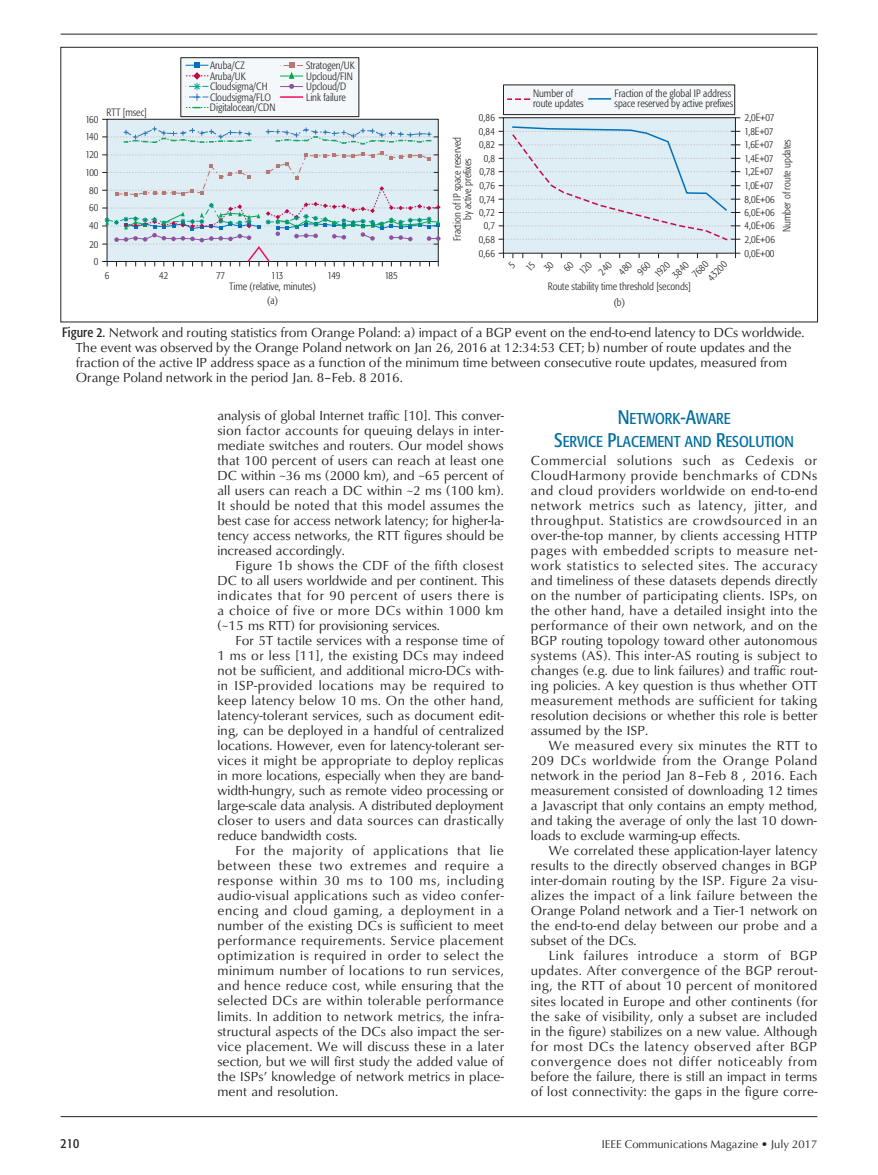
<style>
.page{position:relative;width:878px;height:1175px;background:#fff}
.page>*{position:absolute;margin:0;border:0;box-sizing:border-box;transform-origin:0 0}
.t1{font:15.6px/22.5px "Formata Condensed SC800";color:#006e9f;text-align:center}
.t2{font:13.5px/15px "Classico URW";color:#231f20;text-align:justify}
.t3{font:13.5px "Formata Condensed SC800";color:#231f20}
.t4{font:11.25px "Optima";color:#231f20}
.t5{font:300 condensed 10.5px/10.5px "Formata";color:#231f20}
.s1{font-family:"Formata";font-stretch:condensed}
.s2{font-size:19.5px}
</style>
<div class="page">
<hr style="left:61px;top:34px;width:756px;height:1px;background:#231f20">
<hr style="left:61px;top:1115px;width:756px;height:1px;background:#231f20">
<div style="left:107px;top:119px;width:331px;height:142px;background:#dfedf4"></div>
<div style="left:503px;top:118px;width:232px;height:135px;background:#dfedf4"></div>
<div style="left:503px;top:117px;width:232px;height:136px;border:1px solid #231f20"></div>
<div style="left:181px;top:58px;width:178px;height:59px;background:#f4f8fa"></div>
<div style="left:180px;top:57px;width:179px;height:60px;border:1px solid #231f20"></div>
<svg style="left:185px;top:107px;width:23px;height:1px"></svg>
<svg style="left:185px;top:63px;width:23px;height:38px"></svg>
<hr style="left:280px;top:96px;width:23px;height:2px;background:#ee1059">
<svg style="left:280px;top:63px;width:23px;height:26px"></svg>
<div style="left:503px;top:85px;width:231px;height:30px;background:#f4f8fa"></div>
<div style="left:503px;top:84px;width:231px;height:31px;border:1px solid #231f20"></div>
<hr style="left:588px;top:98px;width:23px;height:2px;background:#0072bc">
<svg style="left:507px;top:98px;width:23px;height:2px"></svg>
<svg style="left:498px;top:125px;width:242px;height:117px"></svg>
<svg style="left:102px;top:126px;width:336px;height:18px"></svg>
<svg style="left:102px;top:151px;width:338px;height:115px"></svg>
<svg style="left:522px;top:253px;width:13px;height:6px"></svg>
<svg style="left:541px;top:253px;width:13px;height:6px"></svg>
<svg style="left:560px;top:253px;width:91px;height:6px"></svg>
<svg style="left:498px;top:253px;width:17px;height:6px"></svg>
<p class="t5" style="left:85px;top:114px;width:15px">160</p>
<p class="t5" style="left:85px;top:131px;width:15px">140</p>
<p class="t5" style="left:85px;top:149px;width:15px">120</p>
<p class="t5" style="left:86px;top:167px;width:14px">100</p>
<p class="t5" style="left:89px;top:185px;width:11px">80</p>
<p class="t5" style="left:89px;top:203px;width:11px">60</p>
<p class="t5" style="left:89px;top:220px;width:11px">40</p>
<p class="t5" style="left:89px;top:235px;width:11px;line-height:17.4px;text-align:center">20<br>0</p>
<p class="t5" style="left:106px;top:107px;width:42px">RTT [msec]</p>
<p class="t5" style="left:210px;top:60px;width:67px">Aruba/CZ<br>Aruba/UK<br>Cloudsigma/CH<br>Cloudsigma/FLO<br>Digitalocean/CDN</p>
<p class="t5" style="left:306px;top:60px;width:50px">Stratogen/UK<br>Upcloud/FIN<br>Upcloud/D<br>Link failure</p>
<p class="t5" style="left:105px;top:270px;width:6px">6</p>
<p class="t5" style="left:216px;top:270px;width:10px">77</p>
<p class="t5" style="left:271px;top:270px;width:14px">113</p>
<p class="t5" style="left:327px;top:270px;width:14px">149</p>
<p class="t5" style="left:384px;top:270px;width:14px">185</p>
<p class="t5" style="left:159px;top:270px;width:11px">42</p>
<p class="t5" style="left:229px;top:281px;width:88px">Time (relative, minutes)</p>
<p class="t5" style="left:479px;top:112px;width:17px">0,86</p>
<p class="t5" style="left:533px;top:88px;width:52px">Number of route updates</p>
<p class="t5" style="left:614px;top:88px;width:120px">Fraction of the global IP address space reserved by active prefixes</p>
<p class="t5" style="left:744px;top:112px;width:31px">2,0E+07</p>
<p class="t5" style="left:744px;top:126px;width:31px">1,8E+07</p>
<p class="t5" style="left:479px;top:126px;width:17px">0,84</p>
<p class="t5" style="left:452px;top:241px;width:106px;text-align:center;rotate:-90deg">Fraction of IP space reserved by active prefixes</p>
<p class="t5" style="left:781px;top:232px;width:94px;rotate:-90deg">Number of route updates</p>
<p class="t5" style="left:479px;top:248px;width:17px">0,66</p>
<p class="t5" style="left:744px;top:139px;width:31px">1,6E+07</p>
<p class="t5" style="left:479px;top:139px;width:17px">0,82</p>
<p class="t5" style="left:744px;top:153px;width:31px">1,4E+07</p>
<p class="t5" style="left:483px;top:153px;width:13px">0,8</p>
<p class="t5" style="left:744px;top:166px;width:31px">1,2E+07</p>
<p class="t5" style="left:479px;top:166px;width:17px">0,78</p>
<p class="t5" style="left:744px;top:180px;width:31px">1,0E+07</p>
<p class="t5" style="left:479px;top:180px;width:17px">0,76</p>
<p class="t5" style="left:744px;top:194px;width:32px">8,0E+06</p>
<p class="t5" style="left:479px;top:194px;width:17px">0,74</p>
<p class="t5" style="left:744px;top:207px;width:32px">6,0E+06</p>
<p class="t5" style="left:744px;top:248px;width:31px">0,0E+00</p>
<p class="t5" style="left:479px;top:207px;width:17px">0,72</p>
<p class="t5" style="left:744px;top:219px;width:32px;line-height:13.4px">4,0E+06<br>2,0E+06</p>
<p class="t5" style="left:479px;top:219px;width:17px;line-height:13.4px;text-align:center">0,7<br>0,68</p>
<p class="t5" style="left:689px;top:272px;width:20px;rotate:-46deg">7680</p>
<p class="t5" style="left:705px;top:275px;width:24px;rotate:-46deg">43200</p>
<p class="t5" style="left:670px;top:273px;width:20px;rotate:-46deg">3840</p>
<p class="t5" style="left:652px;top:272px;width:19px;rotate:-46deg">1920</p>
<p class="t5" style="left:547px;top:281px;width:144px">Route stability time threshold [seconds]</p>
<p class="t5" style="left:267px;top:295px;width:12px">(a)</p>
<p class="t5" style="left:613px;top:297px;width:13px">(b)</p>
<p class="t2" style="left:76px;top:324px;width:730px;text-align:left;text-indent:-14px"><span class="s1">Figure 2.</span> Network and routing statistics from Orange Poland: a) impact of a BGP event on the end-to-end latency to DCs worldwide.<br>The event was observed by the Orange Poland network on Jan 26, 2016 at 12:34:53 CET; b) number of route updates and the fraction of the active IP address space as a function of the minimum time between consecutive route updates, measured from Orange Poland network in the period Jan. 8–Feb. 8 2016.</p>
<p class="t2" style="left:217px;top:407px;width:288px">analysis of global Internet traffic [10]. This conver&shy;sion factor accounts for queuing delays in inter&shy;mediate switches and routers. Our model shows that 100 percent of users can reach at least one DC within ~36 ms (2000 km), and ~65 percent of all users can reach a DC within ~2 ms (100 km).<br>It should be noted that this model assumes the best case for access network latency; for higher-la&shy;tency access networks, the RTT figures should be increased accordingly.</p>
<p class="t2" style="left:217px;top:557px;width:288px;text-indent:18px">Figure 1b shows the CDF of the fifth closest DC to all users worldwide and per continent. This indicates that for 90 percent of users there is a choice of five or more DCs within 1000 km (~15 ms RTT) for provisioning services.</p>
<p class="t2" style="left:217px;top:632px;width:288px;text-indent:18px">For 5T tactile services with a response time of 1 ms or less [11], the existing DCs may indeed not be sufficient, and additional micro-DCs with&shy;in ISP-provided locations may be required to keep latency below 10 ms. On the other hand, latency-tolerant services, such as document edit&shy;ing, can be deployed in a handful of centralized locations. However, even for latency-tolerant ser&shy;vices it might be appropriate to deploy replicas in more locations, especially when they are band&shy;width-hungry, such as remote video processing or large-scale data analysis. A distributed deployment closer to users and data sources can drastically reduce bandwidth costs.</p>
<p class="t2" style="left:217px;top:842px;width:288px;text-indent:18px">For the majority of applications that lie between these two extremes and require a response within 30 ms to 100 ms, including audio-visual applications such as video confer&shy;encing and cloud gaming, a deployment in a number of the existing DCs is sufficient to meet performance requirements. Service placement optimization is required in order to select the minimum number of locations to run services, and hence reduce cost, while ensuring that the selected DCs are within tolerable performance limits. In addition to network metrics, the infra&shy;structural aspects of the DCs also impact the ser&shy;vice placement. We will discuss these in a later section, but we will first study the added value of the ISPs’ knowledge of network metrics in place&shy;ment and resolution.</p>
<p class="t1" style="left:554px;top:407px;width:241px"><span class="s2">N</span>ETWORK<span class="s2">-A</span>WARE<br><span class="s2">S</span>ERVICE <span class="s2">P</span>LACEMENT AND <span class="s2">R</span>ESOLUTION</p>
<p class="t2" style="left:530px;top:452px;width:288px">Commercial solutions such as Cedexis or CloudHarmony provide benchmarks of CDNs and cloud providers worldwide on end-to-end network metrics such as latency, jitter, and throughput. Statistics are crowdsourced in an over-the-top manner, by clients accessing HTTP pages with embedded scripts to measure net&shy;work statistics to selected sites. The accuracy and timeliness of these datasets depends directly on the number of participating clients. ISPs, on the other hand, have a detailed insight into the performance of their own network, and on the BGP routing topology toward other autonomous systems (AS). This inter-AS routing is subject to changes (e.g. due to link failures) and traffic rout&shy;ing policies. A key question is thus whether OTT measurement methods are sufficient for taking resolution decisions or whether this role is better assumed by the ISP.</p>
<p class="t2" style="left:530px;top:737px;width:288px;text-indent:18px">We measured every six minutes the RTT to 209 DCs worldwide from the Orange Poland network in the period Jan 8–Feb 8 , 2016. Each measurement consisted of downloading 12 times a Javascript that only contains an empty method, and taking the average of only the last 10 down&shy;loads to exclude warming-up effects.</p>
<p class="t2" style="left:530px;top:842px;width:288px;text-indent:18px">We correlated these application-layer latency results to the directly observed changes in BGP inter-domain routing by the ISP. Figure 2a visu&shy;alizes the impact of a link failure between the Orange Poland network and a Tier-1 network on the end-to-end delay between our probe and a subset of the DCs.</p>
<p class="t2" style="left:530px;top:947px;width:288px;text-indent:18px">Link failures introduce a storm of BGP updates. After convergence of the BGP rerout&shy;ing, the RTT of about 10 percent of monitored sites located in Europe and other continents (for the sake of visibility, only a subset are included in the figure) stabilizes on a new value. Although for most DCs the latency observed after BGP convergence does not differ noticeably from before the failure, there is still an impact in terms of lost connectivity: the gaps in the figure corre-</p>
<p class="t3" style="left:61px;top:1134px;width:20px">210</p>
<p class="t4" style="left:601px;top:1137px;width:217px">IEEE Communications Magazine • July 2017</p>
</div>
